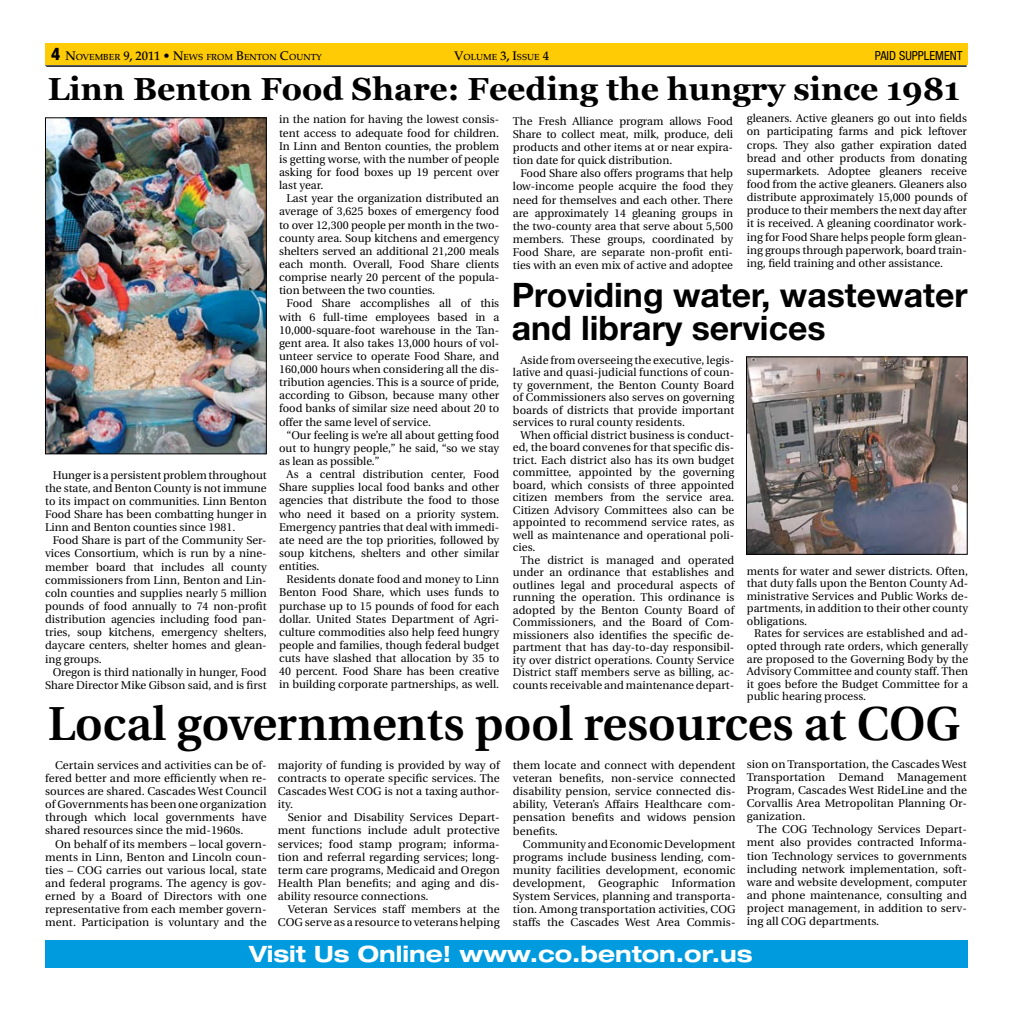
<style>
.page{position:relative;width:1013px;height:1013px;background:#fff}
.page>*{position:absolute;margin:0;border:0;box-sizing:border-box;transform-origin:0 0}
.t1{font:600 47.5px "Utopia";color:#000}
.t2{font:700 33.75px/33.8px "Helvetica Neue";color:#000}
.t3{font:700 31.88px "Georgia";color:#000}
.t4{font:700 expanded 22.5px "Helvetica Neue";color:#fff}
.t5{font:condensed 12.5px "Helvetica Neue";color:#000}
.t6{font:11.25px/13.1px "Utopia";color:#000;text-align:justify}
.t7{font:500 8.75px "Palatino";color:#000}
.s1{font-family:"Helvetica Neue";font-weight:800;font-stretch:condensed;font-size:17.5px}
.s2{font-size:12.5px}
</style>
<div class="page">
<hr style="left:46px;top:66px;width:920px;height:1px;background:#000">
<hr style="left:45px;top:65px;width:921px;height:1px;background:#000">
<div style="left:45px;top:44px;width:923px;height:21px;background:#ffcb05"></div>
<div style="left:45px;top:940px;width:923px;height:27px;background:#009bdf"></div>
<img style="left:47px;top:119px;width:217px;height:333px">
<div style="left:45px;top:117px;width:221px;height:337px;border:1px solid #000"></div>
<img style="left:748px;top:358px;width:217px;height:194px">
<div style="left:746px;top:356px;width:221px;height:198px;border:1px solid #000"></div>
<p class="t7" style="left:51px;top:52px;width:272px"><span class="s1">4</span> <span class="s2">N</span>OVEMBER <span class="s2">9, 2011 • N</span>EWS FROM <span class="s2">B</span> ENTON <span class="s2">C</span>OUNTY</p>
<p class="t7" style="left:454px;top:51px;width:96px"><span class="s2">V</span>OLUME <span class="s2">3, I</span>SSUE <span class="s2">4</span></p>
<p class="t5" style="left:874px;top:48px;width:89px">PAID SUPPLEMENT</p>
<h3 class="t3" style="left:48px;top:71px;width:913px">Linn Benton Food Share: Feeding the hungry since 1981</h3>
<p class="t6" style="left:279px;top:113px;width:221px">in the nation for having the lowest consis&shy;tent access to adequate food for children.<br>In Linn and Benton counties, the problem is getting worse, with the number of people asking for food boxes up 19 percent over last year.</p>
<p class="t6" style="left:279px;top:192px;width:222px;text-indent:8px">Last year the organization distributed an average of 3,625 boxes of emergency food to over 12,300 people per month in the two&shy;county area. Soup kitchens and emergency shelters served an additional 21,200 meals each month. Overall, Food Share clients comprise nearly 20 percent of the popula&shy;tion between the two counties.</p>
<p class="t6" style="left:279px;top:297px;width:222px;text-indent:8px">Food Share accomplishes all of this with 6 full-time employees based in a 10,000-square-foot warehouse in the Tan&shy;gent area. It also takes 13,000 hours of vol&shy;unteer service to operate Food Share, and 160,000 hours when considering all the dis&shy;tribution agencies. This is a source of pride, according to Gibson, because many other food banks of similar size need about 20 to offer the same level of service.</p>
<p class="t6" style="left:279px;top:428px;width:222px;text-indent:8px">“Our feeling is we’re all about getting food out to hungry people,” he said, “so we stay as lean as possible.”</p>
<p class="t6" style="left:279px;top:468px;width:222px;text-indent:8px">As a central distribution center, Food Share supplies local food banks and other agencies that distribute the food to those who need it based on a priority system.<br>Emergency pantries that deal with immedi&shy;ate need are the top priorities, followed by soup kitchens, shelters and other similar entities.</p>
<p class="t6" style="left:279px;top:573px;width:222px;text-indent:8px">Residents donate food and money to Linn Benton Food Share, which uses funds to purchase up to 15 pounds of food for each dollar. United States Department of Agri&shy;culture commodities also help feed hungry people and families, though federal budget cuts have slashed that allocation by 35 to 40 percent. Food Share has been creative in building corporate partnerships, as well.</p>
<p class="t6" style="left:746px;top:112px;width:222px">gleaners. Active gleaners go out into fields on participating farms and pick leftover crops. They also gather expiration dated bread and other products from donating supermarkets. Adoptee gleaners receive food from the active gleaners. Gleaners also distribute approximately 15,000 pounds of produce to their members the next day after it is received. A gleaning coordinator work&shy;ing for Food Share helps people form glean&shy;ing groups through paperwork, board train&shy;ing, field training and other assistance.</p>
<p class="t6" style="left:513px;top:115px;width:222px">The Fresh Alliance program allows Food Share to collect meat, milk, produce, deli products and other items at or near expira&shy;tion date for quick distribution.</p>
<p class="t6" style="left:513px;top:167px;width:222px;text-indent:8px">Food Share also offers programs that help low-income people acquire the food they need for themselves and each other. There are approximately 14 gleaning groups in the two-county area that serve about 5,500 members. These groups, coordinated by Food Share, are separate non-profit enti&shy;ties with an even mix of active and adoptee</p>
<h2 class="t2" style="left:511px;top:277px;width:457px">Providing water, wastewater and library services</h2>
<p class="t6" style="left:513px;top:354px;width:223px;line-height:12.5px;text-indent:8px">Aside from overseeing the executive, legis&shy;lative and quasi-judicial functions of coun&shy;ty government, the Benton County Board of Commissioners also serves on governing boards of districts that provide important services to rural county residents.</p>
<p class="t6" style="left:513px;top:429px;width:223px;line-height:12.5px;text-indent:8px">When official district business is conduct&shy;ed, the board convenes for that specific dis&shy;trict. Each district also has its own budget committee, appointed by the governing board, which consists of three appointed citizen members from the service area.<br>Citizen Advisory Committees also can be appointed to recommend service rates, as well as maintenance and operational poli&shy;cies.</p>
<p class="t6" style="left:513px;top:554px;width:223px;line-height:12.5px;text-indent:8px">The district is managed and operated under an ordinance that establishes and outlines legal and procedural aspects of running the operation. This ordinance is adopted by the Benton County Board of Commissioners, and the Board of Com&shy;missioners also identifies the specific de&shy;partment that has day-to-day responsibil&shy;ity over district operations. County Service District staff members serve as billing, ac&shy;counts receivable and maintenance depart-</p>
<p class="t6" style="left:45px;top:468px;width:223px;text-indent:8px">Hunger is a persistent problem throughout the state, and Benton County is not immune to its impact on communities. Linn Benton Food Share has been combatting hunger in Linn and Benton counties since 1981.</p>
<p class="t6" style="left:45px;top:534px;width:223px;text-indent:8px">Food Share is part of the Community Ser&shy;vices Consortium, which is run by a nine&shy;member board that includes all county commissioners from Linn, Benton and Lin&shy;coln counties and supplies nearly 5 million pounds of food annually to 74 non-profit distribution agencies including food pan&shy;tries, soup kitchens, emergency shelters, daycare centers, shelter homes and glean&shy;ing groups.</p>
<p class="t6" style="left:45px;top:665px;width:223px;text-align:right">Oregon is third nationally in hunger, Food<br>Share Director Mike Gibson said, and is first</p>
<p class="t6" style="left:746px;top:565px;width:223px;line-height:12.5px">ments for water and sewer districts. Often, that duty falls upon the Benton County Ad&shy;ministrative Services and Public Works de&shy;partments, in addition to their other county obligations.</p>
<p class="t6" style="left:746px;top:627px;width:223px;line-height:12.5px;text-indent:8px">Rates for services are established and ad&shy;opted through rate orders, which generally are proposed to the Governing Body by the Advisory Committee and county staff. Then it goes before the Budget Committee for a public hearing process.</p>
<h1 class="t1" style="left:48px;top:697px;width:913px">Local governments pool resources at COG</h1>
<p class="t6" style="left:278px;top:758px;width:223px">majority of funding is provided by way of contracts to operate specific services. The Cascades West COG is not a taxing author&shy;ity.</p>
<p class="t6" style="left:278px;top:811px;width:223px;text-indent:10px">Senior and Disability Services Depart&shy;ment functions include adult protective services; food stamp program; informa&shy;tion and referral regarding services; long&shy;term care programs, Medicaid and Oregon Health Plan benefits; and aging and dis&shy;ability resource connections.</p>
<p class="t6" style="left:278px;top:903px;width:223px;text-align:right">Veteran Services staff members at the<br>COG serve as a resource to veterans helping</p>
<p class="t6" style="left:746px;top:757px;width:222px">sion on Transportation, the Cascades West Transportation Demand Management Program, Cascades West RideLine and the Corvallis Area Metropolitan Planning Or&shy;ganization.</p>
<p class="t6" style="left:746px;top:823px;width:222px;text-indent:10px">The COG Technology Services Depart&shy;ment also provides contracted Informa&shy;tion Technology services to governments including network implementation, soft&shy;ware and website development, computer and phone maintenance, consulting and project management, in addition to serv&shy;ing all COG departments.</p>
<p class="t6" style="left:45px;top:758px;width:223px;text-indent:10px">Certain services and activities can be of&shy;fered better and more efficiently when re&shy;sources are shared. Cascades West Council of Governments has been one organization through which local governments have shared resources since the mid-1960s.</p>
<p class="t6" style="left:45px;top:837px;width:223px;text-indent:10px">On behalf of its members – local govern&shy;ments in Linn, Benton and Lincoln coun&shy;ties – COG carries out various local, state and federal programs. The agency is gov&shy;erned by a Board of Directors with one representative from each member govern&shy;ment. Participation is voluntary and the</p>
<p class="t6" style="left:513px;top:758px;width:224px">them locate and connect with dependent veteran benefits, non-service connected disability pension, service connected dis&shy;ability, Veteran’s Affairs Healthcare com&shy;pensation benefits and widows pension benefits.</p>
<p class="t6" style="left:513px;top:837px;width:224px;text-indent:10px">Community and Economic Development programs include business lending, com&shy;munity facilities development, economic development, Geographic Information System Services, planning and transporta&shy;tion. Among transportation activities, COG staffs the Cascades West Area Commis-</p>
<h3 class="t4" style="left:249px;top:939px;width:505px">Visit Us Online! www.co.benton.or.us</h3>
</div>
